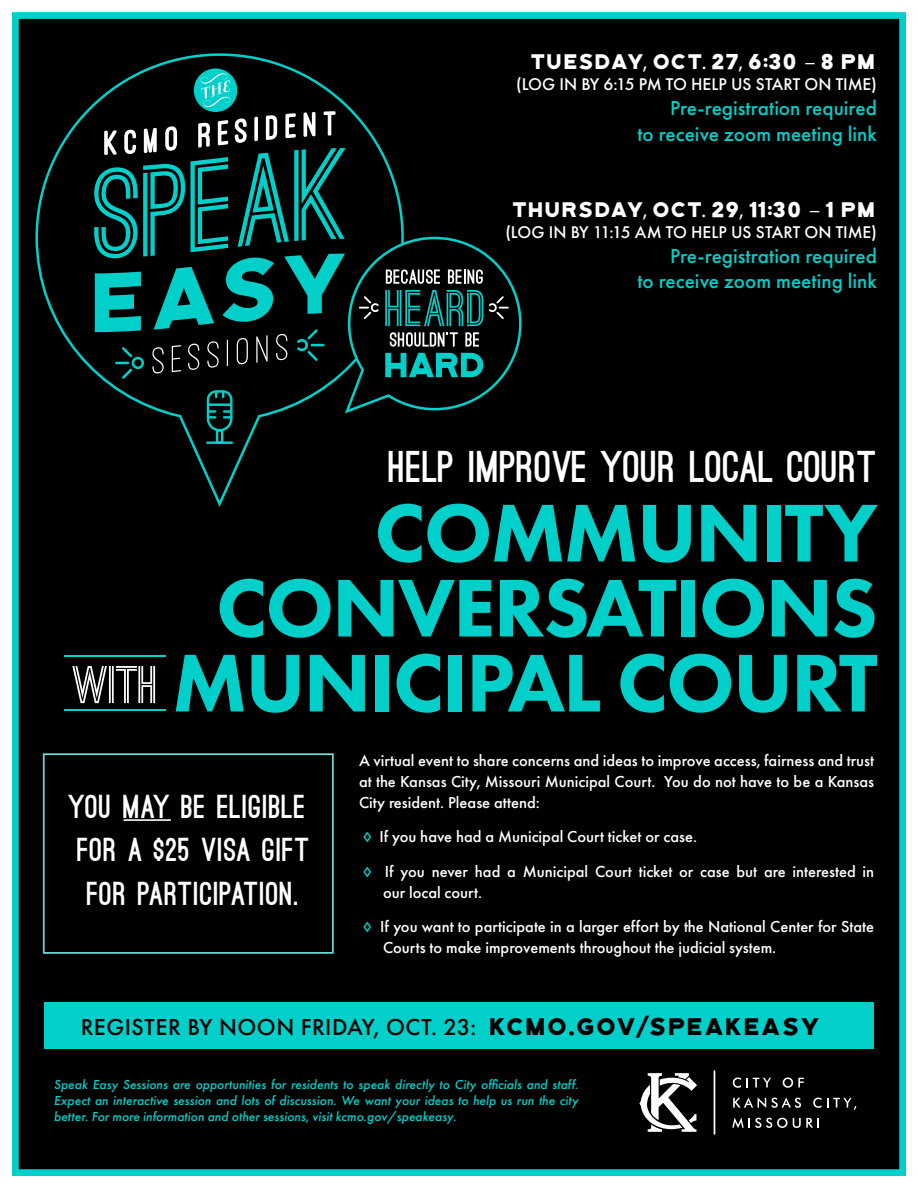
<style>
.page{position:relative;width:918px;height:1188px;background:#fff}
.page>*{position:absolute;margin:0;border:0;box-sizing:border-box;transform-origin:0 0}
.t1{font:800 84.9px/75px "Futura PT";letter-spacing:-.025em;color:#00cfca;text-align:right}
.t2{font:900 42.15px "Ostrich Sans";letter-spacing:.01em;color:#fff}
.t3{font:900 31.5px/43.5px "Ostrich Sans";letter-spacing:.02em;color:#fff;text-align:center}
.t4{font:500 24px "Futura PT";letter-spacing:.02em;color:#000}
.t5{font:500 21.15px/25.3px "Futura PT";color:#00cfca;text-align:right}
.t6{font:21.15px "Bourbon Grotesque";color:#fff}
.t7{font:500 17.55px "Futura PT";color:#fff}
.t8{font:500 16.5px/21px "Futura PT";color:#fff}
.t9{font:italic 500 13.5px/16.2px "Futura PT";color:#00cfca;text-align:justify}
.s1{font-family:"Myriad Pro"}
.s2{font-family:"Montserrat";font-weight:700}
.s3{font-family:"Ostrich Sans";font-weight:700;font-size:50.4px;color:#fff}
.s4{font-size:15px;color:#00cfca}
.s5{font-family:"Bourbon Grotesque";font-weight:400}
</style>
<div class="page">
<div style="left:12px;top:12px;width:894px;height:1164px;background:#000"></div>
<div style="left:44px;top:1002px;width:830px;height:46px;background:#00cfca"></div>
<div style="left:35px;top:53px;width:369px;height:454px;background:#000"></div>
<svg style="left:194px;top:68px;width:43px;height:44px"></svg>
<hr style="left:207px;top:441px;width:25px;height:3px;background:#00cfca">
<div style="left:216px;top:429px;width:7px;height:15px;border:2px solid #00cfca"></div>
<svg style="left:94px;top:73px;width:436px;height:360px;background:#062524"></svg>
<svg style="left:639px;top:1073px;width:58px;height:59px"></svg>
<hr style="left:714px;top:1070px;width:1px;height:65px;background:#fff">
<svg style="left:733px;top:1077px;width:38px;height:11px"></svg>
<svg style="left:783px;top:1078px;width:21px;height:10px"></svg>
<svg style="left:733px;top:1097px;width:68px;height:11px"></svg>
<svg style="left:813px;top:1098px;width:43px;height:12px"></svg>
<svg style="left:732px;top:1118px;width:87px;height:10px"></svg>
<div style="left:43px;top:753px;width:291px;height:201px;border:2px solid #68dad6"></div>
<hr style="left:64px;top:655px;width:102px;height:2px;background:#00cfca">
<hr style="left:64px;top:709px;width:102px;height:2px;background:#00cfca">
<hr style="left:124px;top:819px;width:47px;height:2px;background:#fff">
<p class="t6" style="left:532px;top:52px;width:347px">TUESDAY<span class="s1">,</span> OCT<span class="s1">.</span> 27<span class="s1">,</span> 6<span class="s2">:</span>30 <span class="s1">–</span> 8 PM</p>
<p class="t7" style="left:516px;top:73px;width:362px">(LOG IN BY 6:15 PM TO HELP US START ON TIME)</p>
<p class="t5" style="left:637px;top:95px;width:241px">Pre-registration required<br>to receive zoom meeting link</p>
<p class="t6" style="left:513px;top:200px;width:365px">THURSDAY<span class="s1">,</span> OCT<span class="s1">.</span> 29<span class="s1">,</span> 11<span class="s2">:</span>30 <span class="s1">–</span> 1 PM</p>
<p class="t7" style="left:506px;top:221px;width:373px">(LOG IN BY 11:15 AM TO HELP US START ON TIME)</p>
<p class="t5" style="left:637px;top:243px;width:241px">Pre-registration required<br>to receive zoom meeting link</p>
<h2 class="t2" style="left:389px;top:450px;width:489px">HELP IMPROVE YOUR LOCAL COURT</h2>
<h1 class="t1" style="left:72px;top:494px;width:807px">COMMUNITY<br>CONVERSATIONS<br><span class="s3">WITH</span> MUNICIPAL COURT</h1>
<h3 class="t3" style="left:69px;top:786px;width:242px">YOU MAY BE ELIGIBLE<br>FOR A $25 VISA GIFT<br>FOR PARTICIPATION.</h3>
<p class="t8" style="left:359px;top:750px;width:517px;text-align:justify">A virtual event to share concerns and ideas to improve access, fairness and trust at the Kansas City, Missouri Municipal Court. You do not have to be a Kansas City resident. Please attend:</p>
<p class="t8" style="left:362px;top:819px;width:514px;line-height:34.5px"><span class="s4">◊</span> If you have had a Municipal Court ticket or case.<br><span class="s4">◊</span> If you never had a Municipal Court ticket or case but are interested in</p>
<p class="t8" style="left:362px;top:875px;width:514px;line-height:34.5px;text-indent:21px">our local court.<br><span class="s4">◊</span> If you want to participate in a larger effort by the National Center for State</p>
<p class="t8" style="left:383px;top:937px;width:395px">Courts to make improvements throughout the judicial system.</p>
<h3 class="t4" style="left:81px;top:1012px;width:743px">REGISTER BY NOON FRIDAY, OCT. 23: <span class="s5">KCMO.GOV</span><span class="s2">/</span><span class="s5">SPEAKEASY</span></h3>
<p class="t9" style="left:54px;top:1076px;width:526px">Speak Easy Sessions are opportunities for residents to speak directly to City officials and staff.<br>Expect an interactive session and lots of discussion. We want your ideas to help us run the city better. For more information and other sessions, visit kcmo.gov/speakeasy.</p>
</div>
